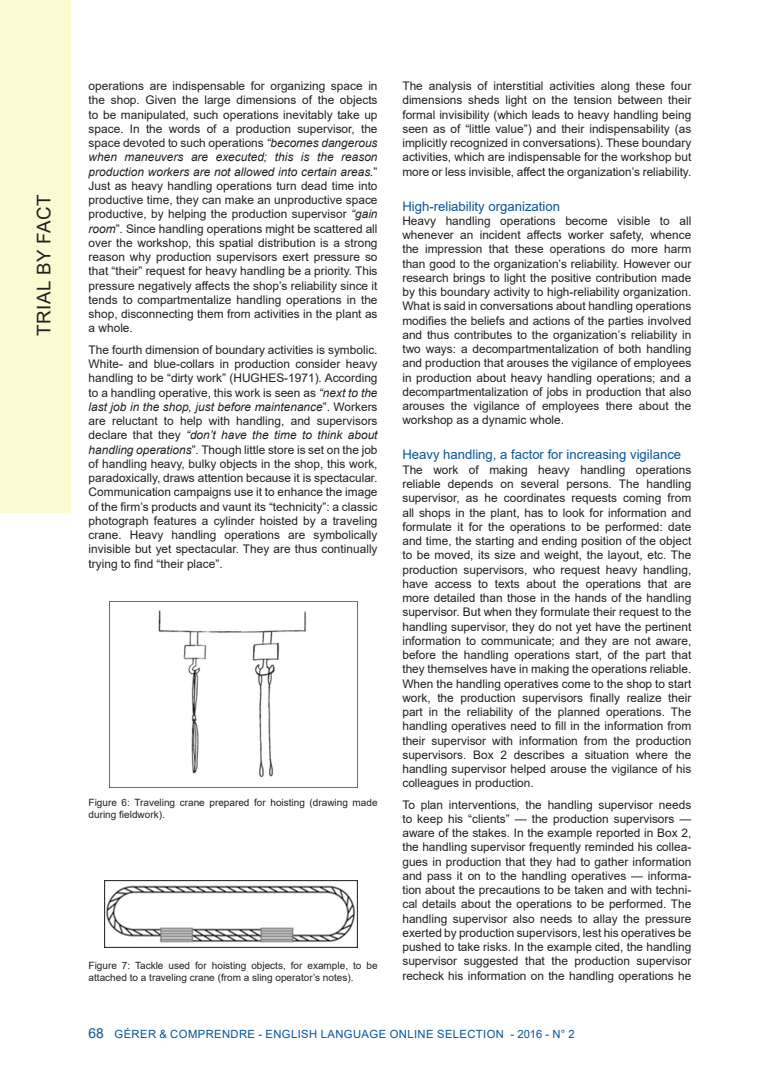
<style>
.page{position:relative;width:780px;height:1088px;background:#fff}
.page>*{position:absolute;margin:0;border:0;box-sizing:border-box;transform-origin:0 0}
.t1{font:18.75px "Arial";letter-spacing:.035em;color:#231f20}
.Titre_2{font:13.12px "Arial";color:#07549a}
.texte_courant{font:11.88px/14.2px "Arial";color:#231f20;text-align:justify}
.t2{font:11.25px "Arial";letter-spacing:.035em;color:#07549a}
.légende{font:10px/12px "Arial";color:#231f20}
.s1{font-style:italic}
.s2{font-size:13.75px}
</style>
<div class="page">
<div style="left:0;top:0;width:71px;height:513px;background:#fcfad2"></div>
<img style="left:109px;top:601px;width:248px;height:186px">
<img style="left:105px;top:880px;width:252px;height:68px">
<h1 class="t1" style="left:31px;top:336px;width:144px;rotate:-90deg">TRIAL BY FACT</h1>
<p class="texte_courant" style="left:89px;top:79px;width:290px">operations are indispensable for organizing space in the shop. Given the large dimensions of the objects to be manipulated, such operations inevitably take up space. In the words of a production supervisor, the space devoted to such operations <span class="s1">“becomes dangerous when maneuvers are executed; this is the reason production workers are not allowed into certain areas.</span>” Just as heavy handling operations turn dead time into productive time, they can make an unproductive space productive, by helping the production supervisor <span class="s1">“gain room</span>”. Since handling operations might be scattered all over the workshop, this spatial distribution is a strong reason why production supervisors exert pressure so that “their” request for heavy handling be a priority. This pressure negatively affects the shop’s reliability since it tends to compartmentalize handling operations in the shop, disconnecting them from activities in the plant as a whole.</p>
<p class="texte_courant" style="left:89px;top:342px;width:290px">The fourth dimension of boundary activities is symbolic.<br>White- and blue-collars in production consider heavy handling to be “dirty work” (HUGHES-1971). According to a handling operative, this work is seen as <span class="s1">“next to the last job in the shop, just before maintenance</span>”. Workers are reluctant to help with handling, and supervisors declare that they <span class="s1">“don’t have the time to think about handling operations</span>”. Though little store is set on the job of handling heavy, bulky objects in the shop, this work, paradoxically, draws attention because it is spectacular.<br>Communication campaigns use it to enhance the image of the firm’s products and vaunt its “technicity”: a classic photograph features a cylinder hoisted by a traveling crane. Heavy handling operations are symbolically invisible but yet spectacular. They are thus continually trying to find “their place”.</p>
<p class="légende" style="left:89px;top:797px;width:290px">Figure 6: Traveling crane prepared for hoisting (drawing made during fieldwork).</p>
<p class="légende" style="left:89px;top:959px;width:290px">Figure 7: Tackle used for hoisting objects, for example, to be attached to a traveling crane (from a sling operator’s notes).</p>
<p class="texte_courant" style="left:402px;top:79px;width:290px">The analysis of interstitial activities along these four dimensions sheds light on the tension between their formal invisibility (which leads to heavy handling being seen as of “little value”) and their indispensability (as implicitly recognized in conversations). These boundary activities, which are indispensable for the workshop but more or less invisible, affect the organization’s reliability.</p>
<p class="Titre_2" style="left:402px;top:197px;width:159px">High-reliability organization</p>
<p class="texte_courant" style="left:402px;top:214px;width:290px">Heavy handling operations become visible to all whenever an incident affects worker safety, whence the impression that these operations do more harm than good to the organization’s reliability. However our research brings to light the positive contribution made by this boundary activity to high-reliability organization.<br>What is said in conversations about handling operations modifies the beliefs and actions of the parties involved and thus contributes to the organization’s reliability in two ways: a decompartmentalization of both handling and production that arouses the vigilance of employees in production about heavy handling operations; and a decompartmentalization of jobs in production that also arouses the vigilance of employees there about the workshop as a dynamic whole.</p>
<p class="Titre_2" style="left:402px;top:446px;width:280px">Heavy handling, a factor for increasing vigilance</p>
<p class="texte_courant" style="left:402px;top:462px;width:290px">The work of making heavy handling operations reliable depends on several persons. The handling supervisor, as he coordinates requests coming from all shops in the plant, has to look for information and formulate it for the operations to be performed: date and time, the starting and ending position of the object to be moved, its size and weight, the layout, etc. The production supervisors, who request heavy handling, have access to texts about the operations that are more detailed than those in the hands of the handling supervisor. But when they formulate their request to the handling supervisor, they do not yet have the pertinent information to communicate; and they are not aware, before the handling operations start, of the part that they themselves have in making the operations reliable.<br>When the handling operatives come to the shop to start work, the production supervisors finally realize their part in the reliability of the planned operations. The handling operatives need to fill in the information from their supervisor with information from the production supervisors. Box 2 describes a situation where the handling supervisor helped arouse the vigilance of his colleagues in production.</p>
<p class="texte_courant" style="left:402px;top:797px;width:290px">To plan interventions, the handling supervisor needs to keep his “clients” — the production supervisors — aware of the stakes. In the example reported in Box 2, the handling supervisor frequently reminded his collea&shy;gues in production that they had to gather information and pass it on to the handling operatives — informa&shy;tion about the precautions to be taken and with techni&shy;cal details about the operations to be performed. The handling supervisor also needs to allay the pressure exerted by production supervisors, lest his operatives be pushed to take risks. In the example cited, the handling supervisor suggested that the production supervisor recheck his information on the handling operations he</p>
<p class="t2" style="left:89px;top:1026px;width:487px"><span class="s2">68</span> GÉRER &amp; COMPRENDRE - ENGLISH LANGUAGE ONLINE SELECTION - 2016 - N° 2</p>
</div>
